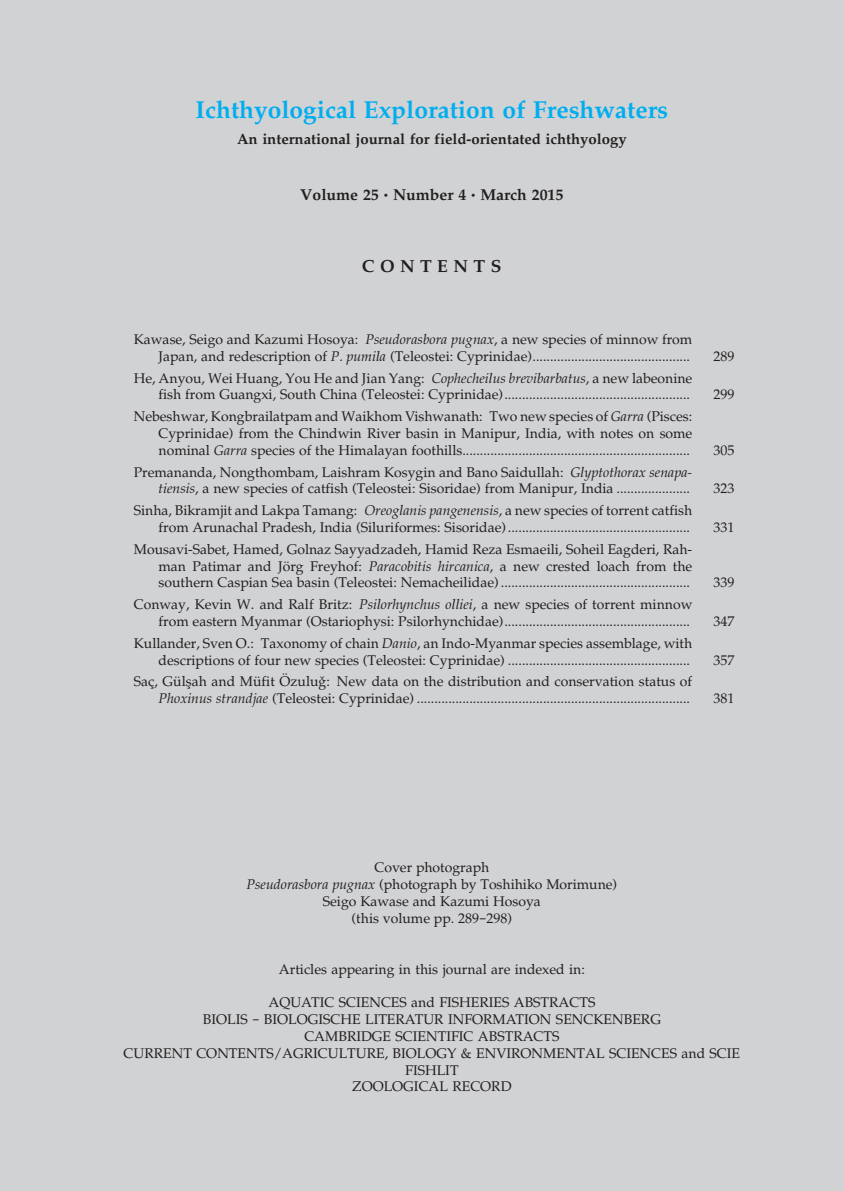
<style>
.page{position:relative;width:844px;height:1191px;background:#fff}
.page>*{position:absolute;margin:0;border:0;box-sizing:border-box;transform-origin:0 0}
.t1{font:700 24.5px "Palatino";color:#00aeef}
.t2{font:700 17.5px "Palatino";color:#231f20}
.t3{font:700 15.75px "Palatino";color:#231f20}
.t4{font:700 14.88px "Palatino";color:#231f20}
.t5{font:14px/16.8px "Palatino Roman";color:#231f20;text-align:right}
.s1{font-size:10.5px}
.s2{font-family:"Palatino";font-style:italic}
.s3{font-family:"Hil Roman"}
</style>
<div class="page">
<div style="left:0;top:0;width:843px;height:1191px;background:#d1d2d4"></div>
<h1 class="t1" style="left:195px;top:95px;width:474px">Ichthyological Exploration of Freshwaters</h1>
<p class="t4" style="left:237px;top:129px;width:391px">An international journal for field-orientated ichthyology</p>
<p class="t3" style="left:300px;top:185px;width:264px">Volume 25 <span class="s1">•</span> Number 4 <span class="s1">•</span> March 2015</p>
<p class="t2" style="left:362px;top:255px;width:141px">C O N T E N T S</p>
<p class="t5" style="left:134px;top:331px;width:560px">Kawase, Seigo and Kazumi Hosoya: <span class="s2">Pseudorasbora pugnax</span>, a new species of minnow from<br>Japan, and redescription of <span class="s2">P. pumila</span> (Teleostei: Cyprinidae).............................................</p>
<p class="t5" style="left:134px;top:370px;width:560px">He, Anyou, Wei Huang, You He and Jian Yang: <span class="s2">Cophecheilus brevibarbatus</span>, a new labeonine fish from Guangxi, South China (Teleostei: Cyprinidae).....................................................</p>
<p class="t5" style="left:158px;top:408px;width:535px;text-align:justify;text-indent:-25px">Nebeshwar, Kongbrailatpam and Waikhom Vishwanath: Two new species of <span class="s2">Garra</span> (Pisces:<br>Cyprinidae) from the Chindwin River basin in Manipur, India, with notes on some nominal <span class="s2">Garra</span> species of the Himalayan foothills.................................................................</p>
<p class="t5" style="left:134px;top:464px;width:559px">Premananda, Nongthombam, Laishram Kosygin and Bano Saidullah: <span class="s2">Glyptothorax senapa&shy;tiensis</span>, a new species of catfish (Teleostei: Sisoridae) from Manipur, India .....................</p>
<p class="t5" style="left:134px;top:502px;width:560px">Sinha, Bikramjit and Lakpa Tamang: <span class="s2">Oreoglanis pangenensis</span>, a new species of torrent catfish from Arunachal Pradesh, India (Siluriformes: Sisoridae)....................................................</p>
<p class="t5" style="left:158px;top:541px;width:535px;text-align:justify;text-indent:-25px">Mousavi-Sabet, Hamed, Golnaz Sayyadzadeh, Hamid Reza Esmaeili, Soheil Eagderi, Rah&shy;man Patimar and Jörg Freyhof: <span class="s2">Paracobitis hircanica</span>, a new crested loach from the southern Caspian Sea basin (Teleostei: Nemacheilidae) ......................................................</p>
<p class="t5" style="left:134px;top:596px;width:560px">Conway, Kevin W. and Ralf Britz: <span class="s2">Psilorhynchus olliei</span>, a new species of torrent minnow from eastern Myanmar (Ostariophysi: Psilorhynchidae).....................................................</p>
<p class="t5" style="left:134px;top:635px;width:560px">Kullander, Sven O.: Taxonomy of chain <span class="s2">Danio</span>, an Indo-Myanmar species assemblage, with descriptions of four new species (Teleostei: Cyprinidae) ....................................................</p>
<p class="t5" style="left:134px;top:673px;width:560px">Saç, Gül<span class="s3">s</span>ah and Müfit Özulu<span class="s3">g</span>: New data on the distribution and conservation status of<br><span class="s2">Phoxinus strandjae</span> (Teleostei: Cyprinidae) ..............................................................................</p>
<p class="t5" style="left:713px;top:348px;width:22px">289</p>
<p class="t5" style="left:713px;top:386px;width:22px">299</p>
<p class="t5" style="left:713px;top:442px;width:22px">305</p>
<p class="t5" style="left:713px;top:480px;width:22px">323</p>
<p class="t5" style="left:713px;top:519px;width:22px">331</p>
<p class="t5" style="left:713px;top:574px;width:22px">339</p>
<p class="t5" style="left:713px;top:613px;width:22px">347</p>
<p class="t5" style="left:713px;top:651px;width:22px">357</p>
<p class="t5" style="left:713px;top:690px;width:22px">381</p>
<p class="t5" style="left:246px;top:859px;width:372px;text-align:center">Cover photograph<br><span class="s2">Pseudorasbora pugnax</span> (photograph by Toshihiko Morimune)<br>Seigo Kawase and Kazumi Hosoya<br>(this volume pp. 289<span class="s3">-</span>298)</p>
<p class="t5" style="left:279px;top:961px;width:307px">Articles appearing in this journal are indexed in:</p>
<p class="t5" style="left:124px;top:994px;width:618px;text-align:center">AQUATIC SCIENCES and FISHERIES ABSTRACTS<br>BIOLIS <span class="s3">-</span> BIOLOGISCHE LITERATUR INFORMATION SENCKENBERG<br>CAMBRIDGE SCIENTIFIC ABSTRACTS<br>CURRENT CONTENTS/AGRICULTURE, BIOLOGY &amp; ENVIRONMENTAL SCIENCES and SCIE FISHLIT<br>ZOOLOGICAL RECORD</p>
</div>
